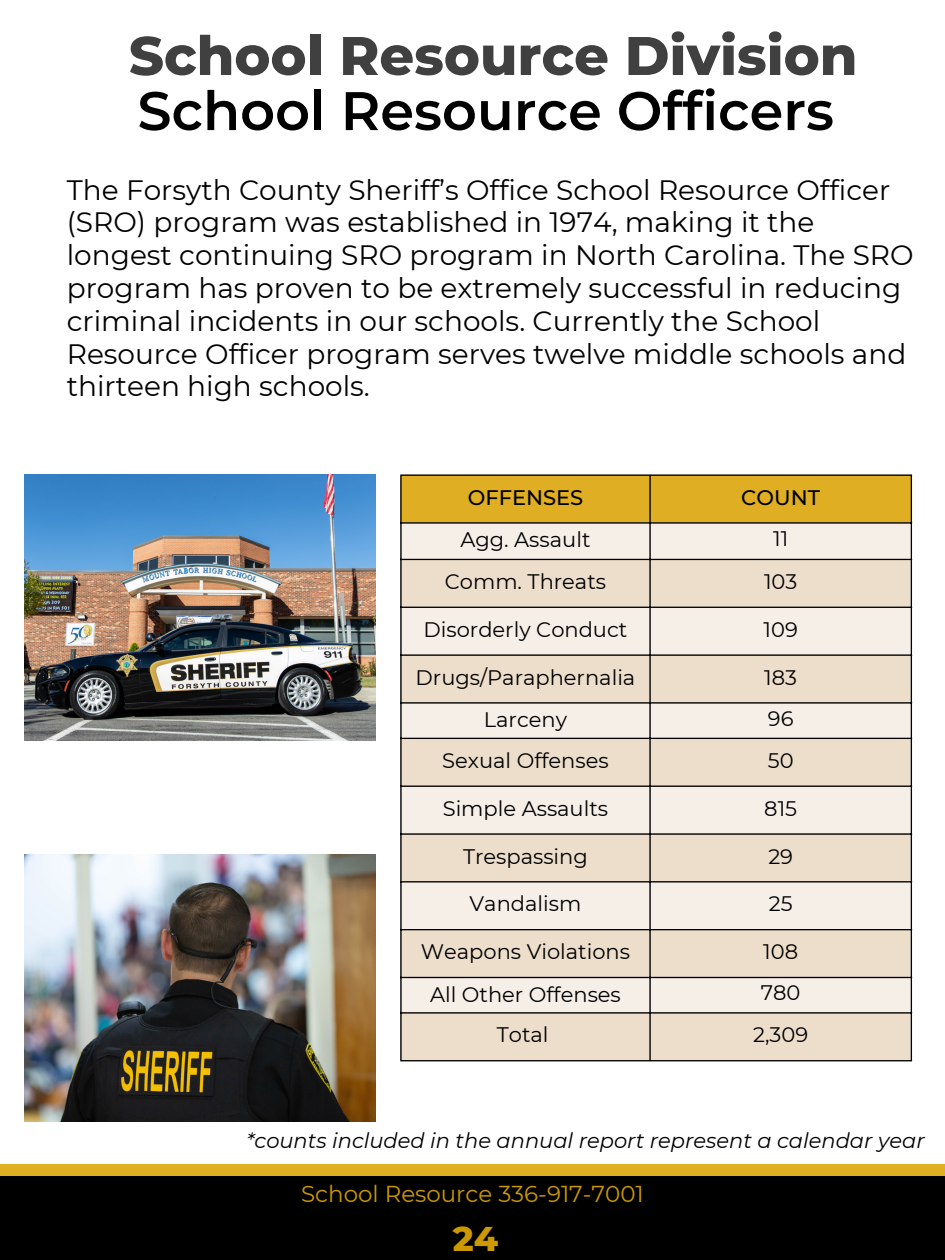
<style>
.page{position:relative;width:945px;height:1260px;background:#fff}
.page>*{position:absolute;margin:0;border:0;box-sizing:border-box;transform-origin:0 0}
.t1{font:800 54.25px "Montserrat";color:#404040}
.t2{font:600 54.25px "Montserrat";color:#000}
.t3{font:800 35px "Montserrat";color:#c90}
.t4{font:28px/32.9px "Montserrat";color:#000}
.t5{font:22.93px "Montserrat";color:#c90}
.t6{font:21px "Montserrat";color:#000}
.t7{font:italic 21px "Montserrat";color:#000}
.t8{font:500 21px "Montserrat";color:#000}
</style>
<div class="page">
<div style="left:0;top:1176px;width:945px;height:84px;background:#000"></div>
<div style="left:0;top:1164px;width:945px;height:12px;background:#dfae23"></div>
<div style="left:402px;top:476px;width:509px;height:46px;background:#dfae23"></div>
<div style="left:402px;top:524px;width:509px;height:35px;background:#f6efe7"></div>
<svg style="left:402px;top:560px;width:509px;height:500px;fill:#ecdecb"></svg>
<hr style="left:400px;top:476px;width:2px;height:584px;background:#000">
<hr style="left:649px;top:476px;width:2px;height:584px;background:#000">
<hr style="left:911px;top:476px;width:1px;height:584px;background:#000">
<hr style="left:400px;top:474px;width:512px;height:2px;background:#000">
<hr style="left:400px;top:522px;width:512px;height:2px;background:#000">
<hr style="left:400px;top:559px;width:512px;height:1px;background:#000">
<hr style="left:400px;top:607px;width:512px;height:1px;background:#000">
<hr style="left:400px;top:654px;width:512px;height:2px;background:#000">
<hr style="left:400px;top:702px;width:512px;height:2px;background:#000">
<hr style="left:400px;top:738px;width:512px;height:1px;background:#000">
<hr style="left:400px;top:786px;width:512px;height:1px;background:#000">
<hr style="left:400px;top:833px;width:512px;height:2px;background:#000">
<hr style="left:400px;top:881px;width:512px;height:1px;background:#000">
<hr style="left:400px;top:929px;width:512px;height:1px;background:#000">
<hr style="left:400px;top:977px;width:512px;height:1px;background:#000">
<hr style="left:400px;top:1012px;width:512px;height:2px;background:#000">
<hr style="left:400px;top:1060px;width:512px;height:1px;background:#000">
<img style="left:24px;top:474px;width:352px;height:267px">
<img style="left:24px;top:855px;width:352px;height:266px">
<p class="t1" style="left:129px;top:22px;width:730px">School Resource Division</p>
<p class="t2" style="left:137px;top:78px;width:698px">School Resource Officers</p>
<p class="t4" style="left:67px;top:173px;width:848px">The Forsyth County Sheriff’s Office School Resource Officer (SRO) program was established in 1974, making it the longest continuing SRO program in North Carolina. The SRO program has proven to be extremely successful in reducing criminal incidents in our schools. Currently the School Resource Officer program serves twelve middle schools and thirteen high schools.</p>
<p class="t8" style="left:468px;top:484px;width:117px">OFFENSES</p>
<p class="t8" style="left:741px;top:484px;width:80px">COUNT</p>
<p class="t6" style="left:460px;top:527px;width:132px">Agg. Assault</p>
<p class="t6" style="left:773px;top:526px;width:17px">11</p>
<p class="t6" style="left:445px;top:569px;width:163px">Comm. Threats</p>
<p class="t6" style="left:764px;top:569px;width:35px">103</p>
<p class="t6" style="left:424px;top:616px;width:205px">Disorderly Conduct</p>
<p class="t6" style="left:764px;top:616px;width:36px">109</p>
<p class="t6" style="left:416px;top:664px;width:221px">Drugs/Paraphernalia</p>
<p class="t6" style="left:764px;top:664px;width:34px">183</p>
<p class="t6" style="left:484px;top:707px;width:85px">Larceny</p>
<p class="t6" style="left:768px;top:706px;width:27px">96</p>
<p class="t6" style="left:442px;top:748px;width:168px">Sexual Offenses</p>
<p class="t6" style="left:768px;top:748px;width:27px">50</p>
<p class="t6" style="left:443px;top:795px;width:167px">Simple Assaults</p>
<p class="t6" style="left:764px;top:795px;width:34px">815</p>
<p class="t6" style="left:463px;top:843px;width:126px">Trespassing</p>
<p class="t6" style="left:768px;top:843px;width:26px">29</p>
<p class="t6" style="left:470px;top:891px;width:113px">Vandalism</p>
<p class="t6" style="left:769px;top:891px;width:25px">25</p>
<p class="t6" style="left:421px;top:939px;width:211px">Weapons Violations</p>
<p class="t6" style="left:763px;top:939px;width:36px">108</p>
<p class="t6" style="left:430px;top:981px;width:192px">All Other Offenses</p>
<p class="t6" style="left:761px;top:980px;width:41px">780</p>
<p class="t6" style="left:497px;top:1022px;width:53px">Total</p>
<p class="t6" style="left:753px;top:1022px;width:56px">2,309</p>
<p class="t7" style="left:246px;top:1128px;width:680px">*counts included in the annual report represent a calendar year</p>
<p class="t5" style="left:301px;top:1180px;width:344px">School Resource 336-917-7001</p>
<p class="t3" style="left:453px;top:1217px;width:47px">24</p>
</div>
